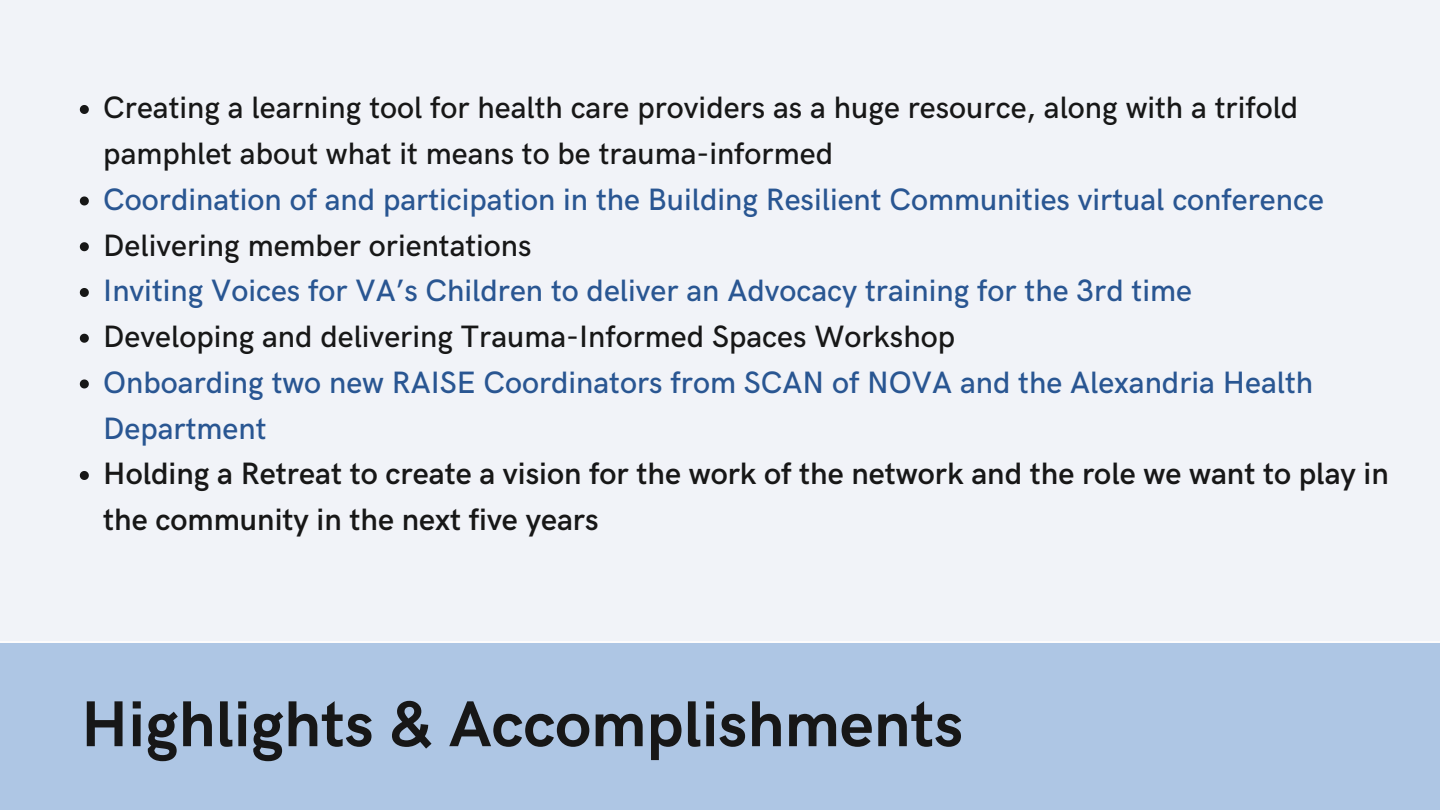
<style>
.page{position:relative;width:1440px;height:810px;background:#fff}
.page>*{position:absolute;margin:0;border:0;box-sizing:border-box;transform-origin:0 0}
.t1{font:700 65px "HK Grotesk";color:#171717}
.t2{font:500 31px/45.8px "HK Grotesk";color:#295692}
.t3{font:500 31px/45.8px "HK Grotesk";color:#171717}
.t4{font:600 31px/45.8px "HK Grotesk";color:#171717}
</style>
<div class="page">
<div style="left:0;top:643px;width:1440px;height:167px;background:#aec6e4"></div>
<div style="left:0;top:0;width:1440px;height:640px;background:#f1f3f8"></div>
<svg style="left:80px;top:105px;width:9px;height:9px"></svg>
<svg style="left:80px;top:196px;width:9px;height:9px"></svg>
<svg style="left:80px;top:242px;width:9px;height:9px"></svg>
<svg style="left:80px;top:288px;width:9px;height:9px"></svg>
<svg style="left:80px;top:334px;width:9px;height:9px"></svg>
<svg style="left:80px;top:379px;width:9px;height:9px"></svg>
<svg style="left:80px;top:471px;width:9px;height:9px"></svg>
<p class="t3" style="left:103px;top:86px;width:1197px">Creating a learning tool for health care providers as a huge resource, along with a trifold pamphlet about what it means to be trauma-informed</p>
<p class="t2" style="left:103px;top:178px;width:1222px">Coordination of and participation in the Building Resilient Communities virtual conference</p>
<p class="t3" style="left:103px;top:224px;width:430px">Delivering member orientations</p>
<p class="t2" style="left:103px;top:269px;width:1090px">Inviting Voices for VA’s Children to deliver an Advocacy training for the 3rd time</p>
<p class="t3" style="left:103px;top:315px;width:853px">Developing and delivering Trauma-Informed Spaces Workshop</p>
<p class="t2" style="left:103px;top:361px;width:1211px">Onboarding two new RAISE Coordinators from SCAN of NOVA and the Alexandria Health<br>Department</p>
<p class="t4" style="left:103px;top:452px;width:1287px">Holding a Retreat to create a vision for the work of the network and the role we want to play in the community in the next five years</p>
<p class="t1" style="left:81px;top:688px;width:884px">Highlights &amp; Accomplishments</p>
</div>
